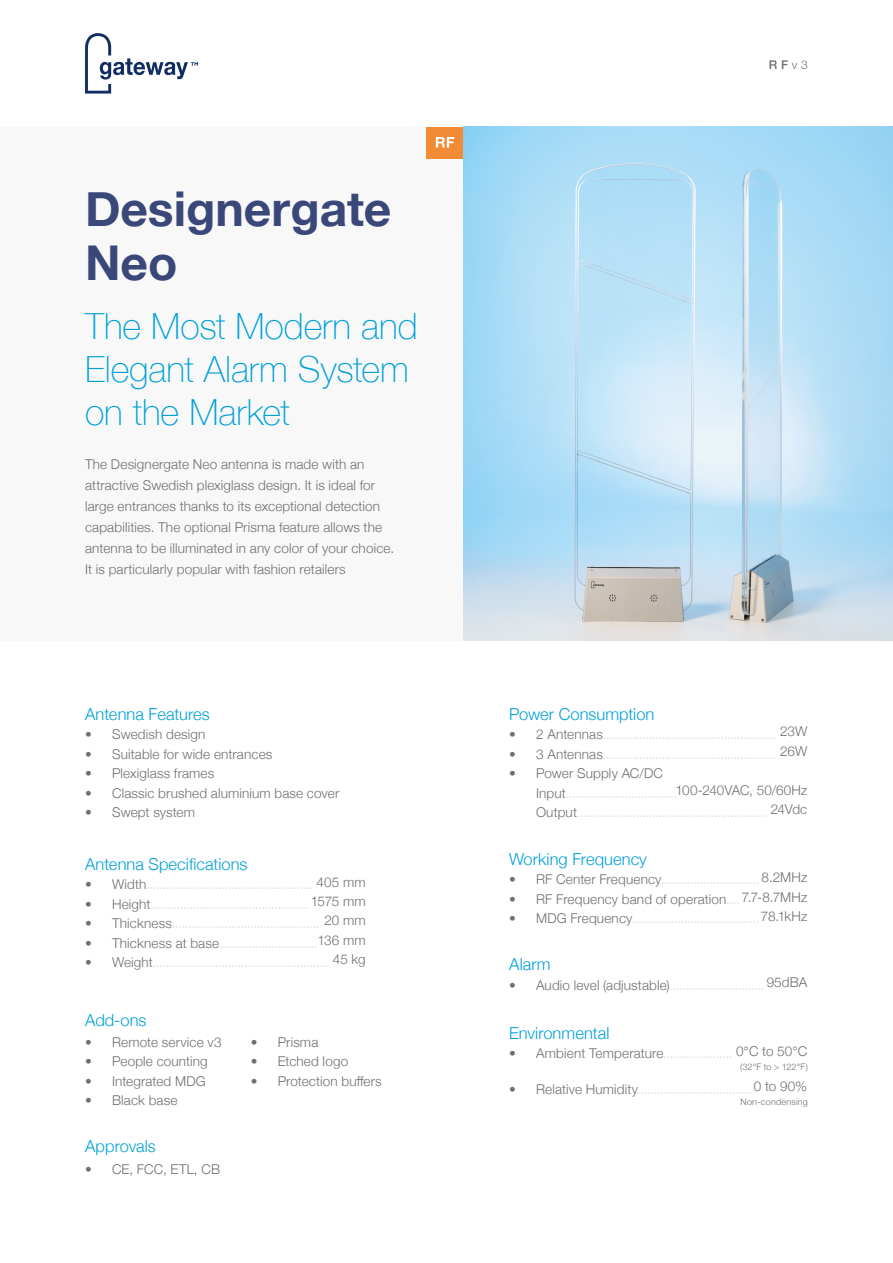
<style>
.page{position:relative;width:893px;height:1263px;background:#fff}
.page>*{position:absolute;margin:0;border:0;box-sizing:border-box;transform-origin:0 0}
.t1{font:700 48px/54px "Helvetica Neue";color:#394879}
.t2{font:100 36px/43.2px "Helvetica Neue";letter-spacing:-.005em;color:#00a1d9}
.t3{font:300 16.5px "Helvetica Neue";letter-spacing:.005em;color:#00a1d9}
.t4{font:300 13.5px/19.5px "Helvetica Neue";letter-spacing:.01em;color:#dadada}
.t5{font:300 13.5px/19.5px "Helvetica Neue";letter-spacing:.01em;color:#706f6f}
.t6{font:300 13.5px/19.5px "Helvetica Neue";letter-spacing:-.01em;color:#706f6f;text-align:right}
.t7{font:500 12px "Helvetica Neue";color:#706f6f}
.t8{font:300 9px "Helvetica Neue";letter-spacing:.025em;color:#706f6f}
.s1{color:#706f6f}
.s2{font-weight:300}
.s3{color:#dadada}
</style>
<div class="page">
<div style="left:0;top:126px;width:463px;height:515px;background:#f8f8f8"></div>
<div style="left:0;top:0;width:893px;height:127px;background:#fff"></div>
<svg style="left:85px;top:33px;width:113px;height:61px"></svg>
<div style="left:426px;top:127px;width:37px;height:32px;background:#f28b35"></div>
<svg style="left:436px;top:137px;width:18px;height:11px"></svg>
<img style="left:463px;top:127px;width:430px;height:514px">
<h1 class="t1" style="left:85px;top:183px;width:308px">Designergate<br>Neo</h1>
<h2 class="t2" style="left:85px;top:303px;width:334px">The Most Modern and<br>Elegant Alarm System on the Market</h2>
<p class="t5" style="left:85px;top:453px;width:311px;line-height:21px">The Designergate Neo antenna is made with an attractive Swedish plexiglass design. It is ideal for large entrances thanks to its exceptional detection capabilities. The optional Prisma feature allows the antenna to be illuminated in any color of your choice.<br>It is particularly popular with fashion retailers</p>
<p class="t3" style="left:85px;top:700px;width:126px">Antenna Features</p>
<p class="t5" style="left:85px;top:724px;width:122px">• Swedish design</p>
<p class="t5" style="left:85px;top:743px;width:189px">• Suitable for wide entrances</p>
<p class="t5" style="left:85px;top:763px;width:131px">• Plexiglass frames</p>
<p class="t5" style="left:85px;top:782px;width:256px">• Classic brushed aluminium base cover</p>
<p class="t5" style="left:85px;top:802px;width:112px">• Swept system</p>
<p class="t3" style="left:85px;top:851px;width:164px">Antenna Specifications</p>
<p class="t4" style="left:85px;top:874px;width:230px"><span class="s1">• Width</span>...................................................</p>
<p class="t4" style="left:85px;top:893px;width:224px"><span class="s1">• Height</span>................................................</p>
<p class="t4" style="left:85px;top:913px;width:236px"><span class="s1">• Thickness</span>.............................................</p>
<p class="t4" style="left:85px;top:932px;width:234px"><span class="s1">• Thickness at base</span>..............................</p>
<p class="t4" style="left:85px;top:952px;width:246px"><span class="s1">• Weight</span>......................................................</p>
<p class="t5" style="left:311px;top:871px;width:56px;text-align:right">405 mm<br>1575 mm<br>20 mm<br>136 mm<br>45 kg</p>
<p class="t3" style="left:85px;top:1006px;width:63px">Add-ons</p>
<p class="t5" style="left:85px;top:1031px;width:138px">• Remote service v3</p>
<p class="t5" style="left:85px;top:1051px;width:124px">• People counting</p>
<p class="t5" style="left:85px;top:1070px;width:122px">• Integrated MDG</p>
<p class="t5" style="left:85px;top:1090px;width:94px">• Black base</p>
<p class="t3" style="left:85px;top:1133px;width:72px">Approvals</p>
<p class="t5" style="left:85px;top:1158px;width:137px">• CE, FCC, ETL, CB</p>
<p class="t5" style="left:251px;top:1031px;width:69px">• Prisma</p>
<p class="t5" style="left:251px;top:1051px;width:99px">• Etched logo</p>
<p class="t5" style="left:251px;top:1070px;width:133px">• Protection buffers</p>
<p class="t7" style="left:769px;top:55px;width:41px">RF<span class="s2">v3</span></p>
<p class="t3" style="left:509px;top:700px;width:147px">Power Consumption</p>
<p class="t4" style="left:509px;top:724px;width:269px"><span class="s1">• 2 Antennas</span>.....................................................</p>
<p class="t4" style="left:509px;top:743px;width:269px"><span class="s1">• 3 Antennas</span>.....................................................</p>
<p class="t4" style="left:536px;top:763px;width:232px;text-indent:-27px"><span class="s1">• Power Supply AC/DC<br>Input</span>..................................<br><span class="s1">Output</span>..........................................................</p>
<p class="t5" style="left:780px;top:721px;width:29px">23W<br>26W</p>
<p class="t6" style="left:675px;top:779px;width:133px">100-240VAC, 50/60Hz<br>24Vdc</p>
<p class="t3" style="left:509px;top:846px;width:139px">Working Frequency</p>
<p class="t4" style="left:509px;top:869px;width:252px"><span class="s1">• RF Center Frequency</span>..............................</p>
<p class="t5" style="left:509px;top:888px;width:232px">• RF Frequency band of operation<span class="s3">....</span></p>
<p class="t4" style="left:509px;top:908px;width:252px"><span class="s1">• MDG Frequency</span>.......................................</p>
<p class="t5" style="left:742px;top:867px;width:67px;text-align:right">8.2MHz<br>7.7-8.7MHz<br>78.1kHz</p>
<p class="t3" style="left:509px;top:951px;width:43px">Alarm</p>
<p class="t4" style="left:509px;top:974px;width:257px"><span class="s1">• Audio level (adjustable)</span>.............................</p>
<p class="t5" style="left:767px;top:971px;width:42px">95dBA</p>
<p class="t3" style="left:509px;top:1019px;width:102px">Environmental</p>
<p class="t4" style="left:509px;top:1043px;width:225px"><span class="s1">• Ambient Temperature</span>.....................</p>
<p class="t5" style="left:736px;top:1040px;width:73px">0°C to 50°C</p>
<p class="t5" style="left:754px;top:1076px;width:55px">0 to 90%</p>
<p class="t8" style="left:740px;top:1059px;width:69px">(32°F to &gt; 122°F)</p>
<p class="t4" style="left:509px;top:1079px;width:245px"><span class="s1">• Relative Humidity</span>...................................</p>
<p class="t8" style="left:740px;top:1094px;width:69px">Non-condensing</p>
</div>
